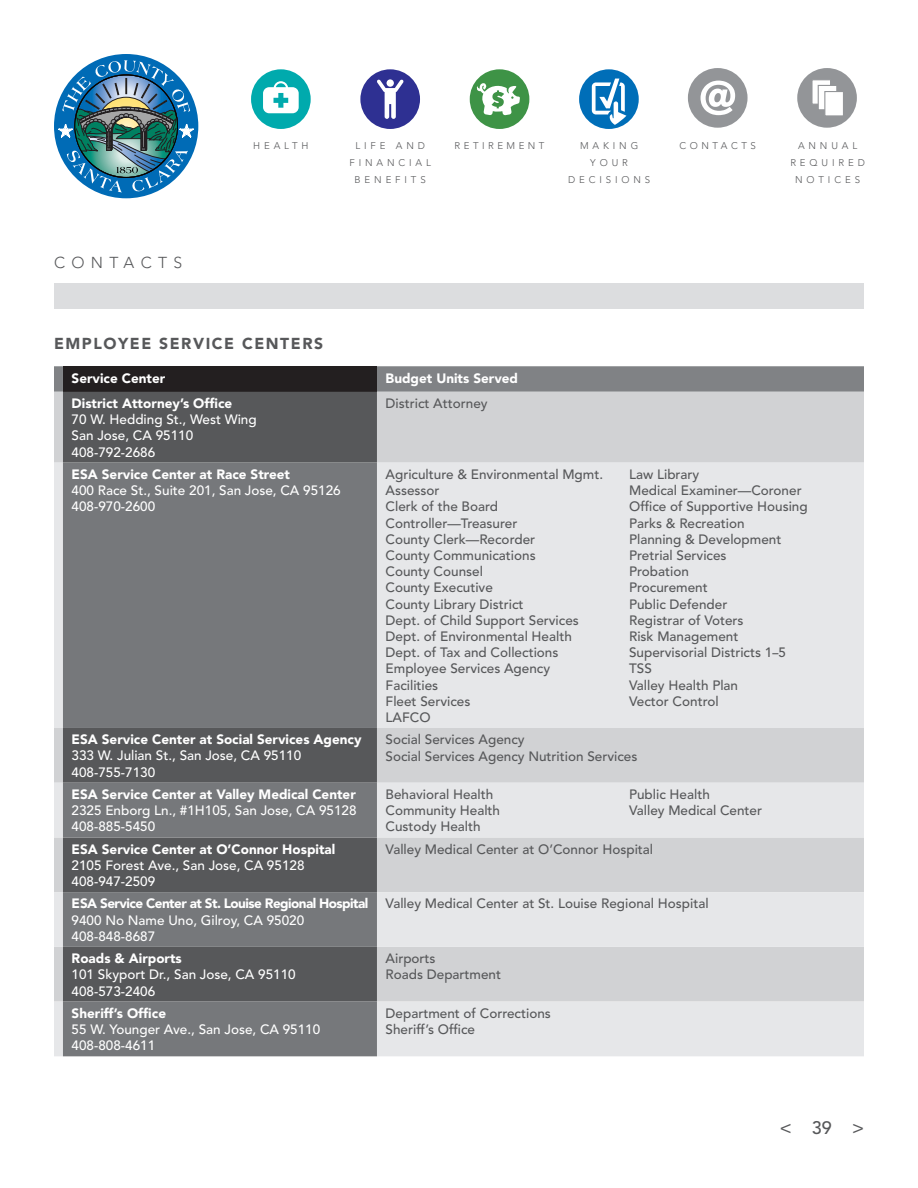
<style>
.page{position:relative;width:918px;height:1188px;background:#fff}
.page>*{position:absolute;margin:0;border:0;box-sizing:border-box;transform-origin:0 0}
.t1{font:500 18px "Avenir";color:#57585a}
.t2{font:900 15.75px "Avenir";letter-spacing:.1em;color:#57585a}
.t3{font:300 15.75px "Avenir";letter-spacing:.4em;color:#57585a}
.t4{font:500 13.5px/16.2px "Avenir";color:#57585a}
.t5{font:500 13.5px "Avenir";color:#fff}
.t6{font:900 13.5px "Avenir";color:#fff}
.t7{font:900 13.5px "Avenir";letter-spacing:-.04em;color:#fff}
.t8{font:300 9.75px/17.1px "Avenir";letter-spacing:.4em;color:#57585a;text-align:center}
.t9{font:300 9.75px "Avenir";letter-spacing:.36em;color:#57585a}
</style>
<div class="page">
<svg style="left:54px;top:366px;width:810px;height:26px;background:#828487"></svg>
<div style="left:63px;top:366px;width:314px;height:26px;background:#231f20"></div>
<div style="left:54px;top:392px;width:810px;height:71px;background:#d1d2d4"></div>
<div style="left:63px;top:392px;width:314px;height:71px;background:#57585a"></div>
<svg style="left:54px;top:463px;width:810px;height:593px;background:#e0e1e3"></svg>
<svg style="left:63px;top:463px;width:314px;height:593px;background:#6d6f72"></svg>
<div style="left:54px;top:284px;width:810px;height:25px;background:#dcdddf"></div>
<div style="left:797px;top:68px;width:60px;height:60px;background:#939598;border-radius:50%"></div>
<div style="left:688px;top:68px;width:60px;height:60px;background:#939598;border-radius:50%"></div>
<div style="left:579px;top:69px;width:60px;height:60px;background:#006eb8;border-radius:50%"></div>
<div style="left:470px;top:69px;width:59px;height:60px;background:#3e9346;border-radius:50%"></div>
<div style="left:360px;top:69px;width:60px;height:60px;background:#2e3092;border-radius:50%"></div>
<div style="left:251px;top:69px;width:60px;height:60px;background:#00aaad;border-radius:50%"></div>
<svg style="left:263px;top:81px;width:36px;height:32px"></svg>
<svg style="left:377px;top:79px;width:27px;height:40px"></svg>
<div style="left:387px;top:79px;width:7px;height:8px;background:#fff;border-radius:50%"></div>
<svg style="left:476px;top:83px;width:44px;height:32px"></svg>
<svg style="left:592px;top:79px;width:34px;height:46px"></svg>
<svg style="left:701px;top:81px;width:34px;height:34px"></svg>
<svg style="left:812px;top:80px;width:18px;height:24px"></svg>
<div style="left:818px;top:85px;width:19px;height:25px;background:#fff;border:1px solid #939598"></div>
<div style="left:824px;top:91px;width:20px;height:25px;background:#fff;border:1px solid #939598"></div>
<div style="left:54px;top:54px;width:144px;height:144px;background:#006bb6;border-radius:50%"></div>
<svg style="left:58px;top:60px;width:136px;height:132px"></svg>
<p class="t3" style="left:54px;top:254px;width:130px">CONTACTS</p>
<p class="t8" style="left:253px;top:137px;width:57px">HEALTH</p>
<p class="t8" style="left:349px;top:137px;width:83px">LIFE AND<br>FINANCIAL<br>BENEFITS</p>
<p class="t9" style="left:455px;top:140px;width:91px">RETIREMENT</p>
<p class="t8" style="left:580px;top:137px;width:60px">MAKING<br>YOUR</p>
<p class="t8" style="left:568px;top:171px;width:84px">DECISIONS</p>
<p class="t2" style="left:54px;top:334px;width:271px">EMPLOYEE SERVICE CENTERS</p>
<p class="t6" style="left:72px;top:370px;width:95px">Service Center</p>
<p class="t6" style="left:386px;top:370px;width:134px">Budget Units Served</p>
<p class="t6" style="left:72px;top:395px;width:162px">District Attorney’s Office</p>
<p class="t5" style="left:72px;top:412px;width:187px">70 W. Hedding St., West Wing</p>
<p class="t5" style="left:72px;top:428px;width:123px">San Jose, CA 95110</p>
<p class="t5" style="left:72px;top:444px;width:85px">408-792-2686</p>
<p class="t4" style="left:386px;top:396px;width:103px">District Attorney</p>
<p class="t9" style="left:680px;top:140px;width:78px">CONTACTS</p>
<p class="t8" style="left:798px;top:137px;width:61px">ANNUAL</p>
<p class="t8" style="left:790px;top:154px;width:76px">REQUIRED</p>
<p class="t8" style="left:795px;top:171px;width:66px">NOTICES</p>
<p class="t6" style="left:72px;top:466px;width:220px">ESA Service Center at Race Street</p>
<p class="t5" style="left:72px;top:483px;width:271px">400 Race St., Suite 201, San Jose, CA 95126</p>
<p class="t5" style="left:72px;top:499px;width:85px">408-970-2600</p>
<p class="t6" style="left:72px;top:731px;width:292px">ESA Service Center at Social Services Agency</p>
<p class="t5" style="left:72px;top:748px;width:231px">333 W. Julian St., San Jose, CA 95110</p>
<p class="t5" style="left:72px;top:764px;width:85px">408-755-7130</p>
<p class="t6" style="left:72px;top:786px;width:286px">ESA Service Center at Valley Medical Center</p>
<p class="t5" style="left:72px;top:803px;width:286px">2325 Enborg Ln., #1H105, San Jose, CA 95128</p>
<p class="t5" style="left:72px;top:819px;width:85px">408-885-5450</p>
<p class="t6" style="left:72px;top:841px;width:265px">ESA Service Center at O’Connor Hospital</p>
<p class="t5" style="left:72px;top:857px;width:234px">2105 Forest Ave., San Jose, CA 95128</p>
<p class="t5" style="left:72px;top:874px;width:85px">408-947-2509</p>
<p class="t7" style="left:72px;top:896px;width:298px">ESA Service Center at St. Louise Regional Hospital</p>
<p class="t5" style="left:72px;top:912px;width:234px">9400 No Name Uno, Gilroy, CA 95020</p>
<p class="t5" style="left:72px;top:928px;width:85px">408-848-8687</p>
<p class="t6" style="left:72px;top:950px;width:112px">Roads &amp; Airports</p>
<p class="t5" style="left:72px;top:967px;width:226px">101 Skyport Dr., San Jose, CA 95110</p>
<p class="t5" style="left:72px;top:983px;width:85px">408-573-2406</p>
<p class="t6" style="left:72px;top:1005px;width:96px">Sheriff’s Office</p>
<p class="t5" style="left:72px;top:1022px;width:250px">55 W. Younger Ave., San Jose, CA 95110</p>
<p class="t5" style="left:72px;top:1038px;width:85px">408-808-4611</p>
<p class="t4" style="left:386px;top:467px;width:219px">Agriculture &amp; Environmental Mgmt.<br>Assessor</p>
<p class="t4" style="left:386px;top:499px;width:114px">Clerk of the Board</p>
<p class="t4" style="left:386px;top:515px;width:133px">Controller—Treasurer</p>
<p class="t4" style="left:386px;top:531px;width:151px">County Clerk—Recorder</p>
<p class="t4" style="left:386px;top:548px;width:152px">County Communications</p>
<p class="t4" style="left:386px;top:564px;width:99px">County Counsel</p>
<p class="t4" style="left:386px;top:580px;width:109px">County Executive</p>
<p class="t4" style="left:386px;top:596px;width:139px">County Library District</p>
<p class="t4" style="left:386px;top:612px;width:195px">Dept. of Child Support Services<br>Dept. of Environmental Health</p>
<p class="t4" style="left:386px;top:645px;width:174px">Dept. of Tax and Collections<br>Employee Services Agency<br>Facilities</p>
<p class="t4" style="left:386px;top:693px;width:86px">Fleet Services</p>
<p class="t4" style="left:386px;top:710px;width:46px">LAFCO</p>
<p class="t4" style="left:629px;top:467px;width:72px">Law Library</p>
<p class="t4" style="left:629px;top:483px;width:174px">Medical Examiner—Coroner</p>
<p class="t4" style="left:629px;top:499px;width:180px">Office of Supportive Housing</p>
<p class="t4" style="left:629px;top:515px;width:117px">Parks &amp; Recreation</p>
<p class="t4" style="left:629px;top:531px;width:154px">Planning &amp; Development</p>
<p class="t4" style="left:629px;top:548px;width:99px">Pretrial Services</p>
<p class="t4" style="left:629px;top:564px;width:61px">Probation</p>
<p class="t4" style="left:629px;top:580px;width:80px">Procurement</p>
<p class="t4" style="left:629px;top:596px;width:100px">Public Defender</p>
<p class="t4" style="left:629px;top:612px;width:116px">Registrar of Voters</p>
<p class="t4" style="left:629px;top:629px;width:111px">Risk Management</p>
<p class="t4" style="left:629px;top:645px;width:158px">Supervisorial Districts 1–5</p>
<p class="t4" style="left:629px;top:661px;width:24px">TSS</p>
<p class="t4" style="left:629px;top:677px;width:111px">Valley Health Plan</p>
<p class="t4" style="left:629px;top:693px;width:91px">Vector Control</p>
<p class="t4" style="left:386px;top:732px;width:141px">Social Services Agency</p>
<p class="t4" style="left:386px;top:748px;width:253px">Social Services Agency Nutrition Services</p>
<p class="t4" style="left:386px;top:787px;width:109px">Behavioral Health</p>
<p class="t4" style="left:386px;top:803px;width:116px">Community Health</p>
<p class="t4" style="left:386px;top:819px;width:97px">Custody Health</p>
<p class="t4" style="left:629px;top:787px;width:82px">Public Health</p>
<p class="t4" style="left:629px;top:803px;width:135px">Valley Medical Center</p>
<p class="t4" style="left:386px;top:841px;width:269px">Valley Medical Center at O’Connor Hospital</p>
<p class="t4" style="left:386px;top:896px;width:325px">Valley Medical Center at St. Louise Regional Hospital</p>
<p class="t4" style="left:386px;top:951px;width:51px">Airports</p>
<p class="t4" style="left:386px;top:967px;width:117px">Roads Department</p>
<p class="t4" style="left:386px;top:1006px;width:167px">Department of Corrections</p>
<p class="t4" style="left:386px;top:1022px;width:91px">Sheriff’s Office</p>
<p class="t1" style="left:780px;top:1117px;width:86px">&lt; 39 &gt;</p>
</div>
